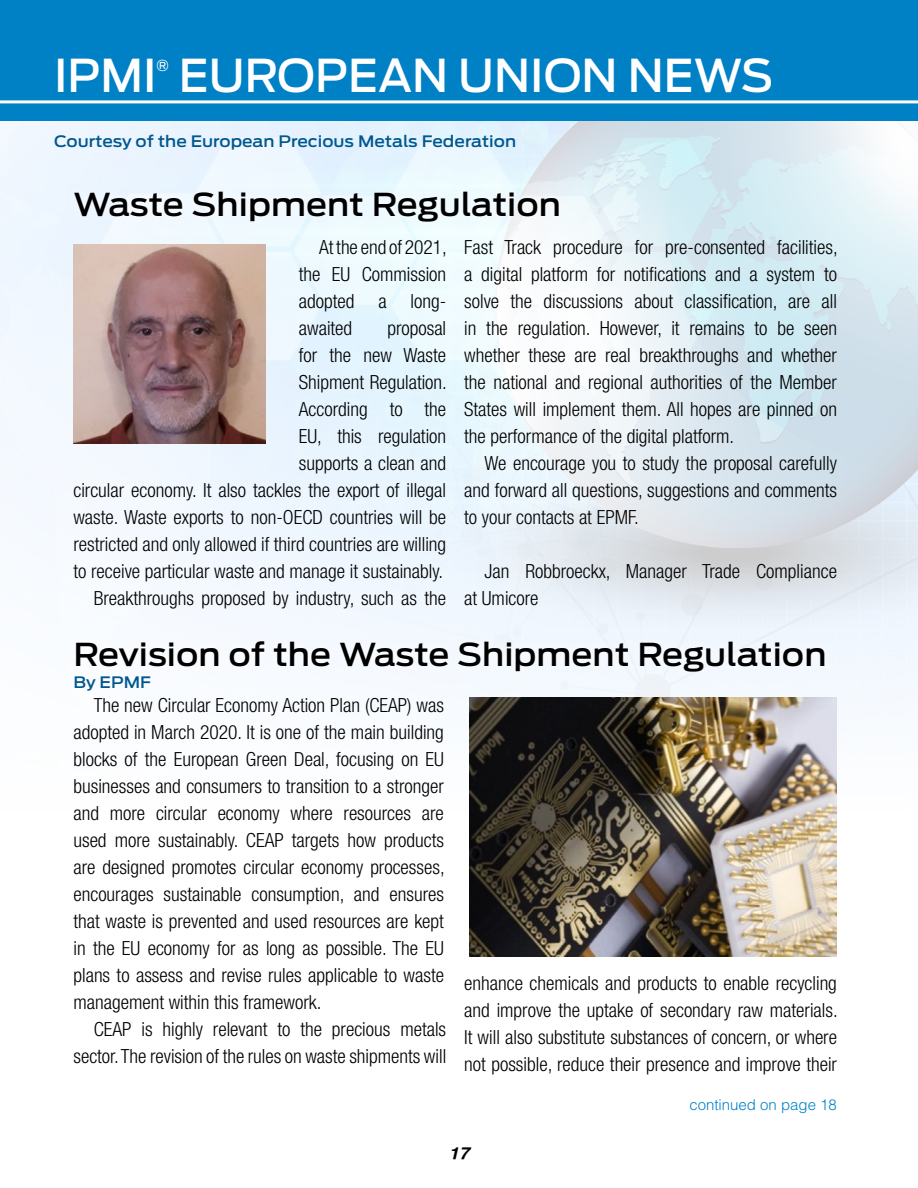
<style>
.page{position:relative;width:918px;height:1188px;background:#fff}
.page>*{position:absolute;margin:0;border:0;box-sizing:border-box;transform-origin:0 0}
.t1{font:500 45px "Ford Antenna";color:#fff}
.t2{font:500 31.35px "Ford Antenna";color:#000;scale:1.11 1}
.t3{font:300 condensed 19.5px/27px "Helvetica Neue LT Std";color:#000;text-align:justify}
.t4{font:italic 700 16.5px "Helvetica";color:#000;scale:1.1 1}
.t5{font:500 15.6px "Ford Antenna";color:#00578e;scale:1.11 1}
.t6{font:300 15px "Helvetica LT Std";color:#0081c6}
.t7{font:500 15px "Ford Antenna";color:#fff}
</style>
<div class="page">
<img style="left:0;top:122px;width:918px;height:578px">
<div style="left:66px;top:183px;width:502px;height:49px;background:#f0f9fe"></div>
<img style="left:73px;top:244px;width:193px;height:200px">
<div style="left:66px;top:632px;width:768px;height:49px;background:#f5f9fe"></div>
<img style="left:469px;top:698px;width:368px;height:258px">
<div style="left:0;top:0;width:918px;height:122px;background:#0081c6"></div>
<hr style="left:0;top:100px;width:918px;height:3px;background:#fff">
<h1 class="t1" style="left:54px;top:36px;width:104px">IPMI</h1>
<p class="t7" style="left:157px;top:52px;width:14px">®</p>
<h1 class="t1" style="left:179px;top:36px;width:596px">EUROPEAN UNION NEWS</h1>
<p class="t5" style="left:54px;top:127px;width:418px">Courtesy of the European Precious Metals Federation</p>
<h2 class="t2" style="left:73px;top:177px;width:441px">Waste Shipment Regulation</h2>
<p class="t3" style="left:299px;top:233px;width:150px;text-indent:20px">At the end of 2021, the EU Commission adopted a long&shy;awaited</p>
<p class="t3" style="left:73px;top:314px;width:375px;text-align:right">proposal<br>for the new Waste<br>Shipment Regulation.<br>According to the<br>EU, this regulation<br>supports a clean and<br>circular economy. It also tackles the export of illegal waste. Waste exports to non-OECD countries will be restricted and only allowed if third countries are willing to receive particular waste and manage it sustainably.<br>Breakthroughs proposed by industry, such as the</p>
<p class="t3" style="left:464px;top:234px;width:375px">Fast Track procedure for pre-consented facilities, a digital platform for notifications and a system to solve the discussions about classification, are all in the regulation. However, it remains to be seen whether these are real breakthroughs and whether the national and regional authorities of the Member States will implement them. All hopes are pinned on the performance of the digital platform.</p>
<p class="t3" style="left:464px;top:450px;width:374px;text-indent:20px">We encourage you to study the proposal carefully and forward all questions, suggestions and comments to your contacts at EPMF.</p>
<p class="t3" style="left:464px;top:558px;width:374px;text-indent:20px">Jan Robbroeckx, Manager Trade Compliance at Umicore</p>
<h2 class="t2" style="left:73px;top:627px;width:680px">Revision of the Waste Shipment Regulation</h2>
<p class="t5" style="left:73px;top:668px;width:71px">By EPMF</p>
<p class="t3" style="left:73px;top:691px;width:373px;text-indent:20px">The new Circular Economy Action Plan (CEAP) was adopted in March 2020. It is one of the main building blocks of the European Green Deal, focusing on EU businesses and consumers to transition to a stronger and more circular economy where resources are used more sustainably. CEAP targets how products are designed promotes circular economy processes, encourages sustainable consumption, and ensures that waste is prevented and used resources are kept in the EU economy for as long as possible. The EU plans to assess and revise rules applicable to waste management within this framework.</p>
<p class="t3" style="left:73px;top:1015px;width:374px;text-align:right">CEAP is highly relevant to the precious metals sector. The revision of the rules on waste shipments will</p>
<p class="t3" style="left:464px;top:970px;width:375px">enhance chemicals and products to enable recycling and improve the uptake of secondary raw materials.<br>It will also substitute substances of concern, or where not possible, reduce their presence and improve their</p>
<p class="t6" style="left:689px;top:1095px;width:149px">continued on page 18</p>
<p class="t4" style="left:449px;top:1143px;width:20px">17</p>
</div>
